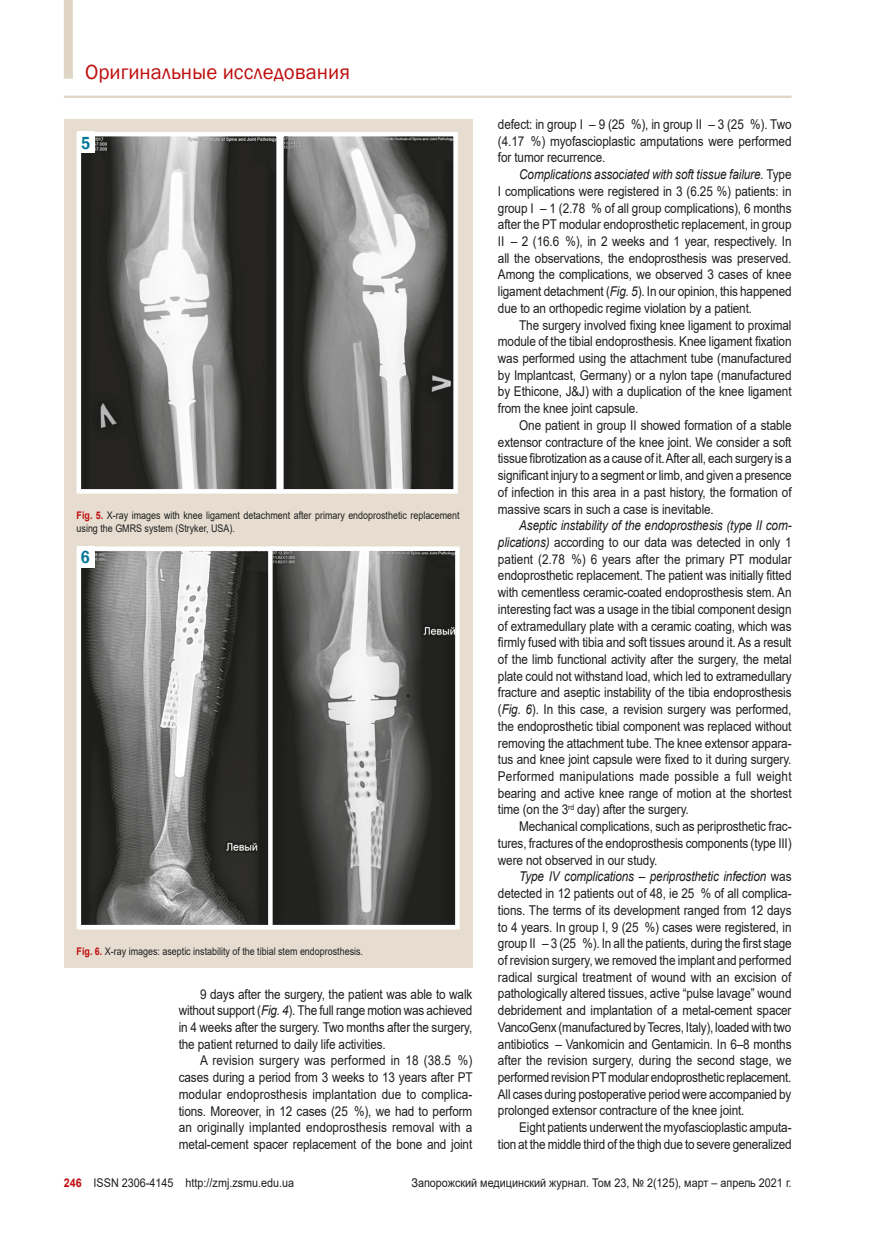
<style>
.page{position:relative;width:881px;height:1234px;background:#fff}
.page>*{position:absolute;margin:0;border:0;box-sizing:border-box;transform-origin:0 0}
.t1{font:21px "Franklin Gothic";color:#c00e0e}
.резюме_назв{font:600 18px "Franklin Gothic";color:#007796;scale:.85 1}
.tecst{font:13.5px/16.6px "Arial";letter-spacing:-.01em;color:#1d1d1b;text-align:justify;scale:.87 1}
.t2{font:12px "Arial";color:#1d1d1b;scale:.9 1}
.примечание{font:10.5px/12.6px "Arial";color:#1d1d1b;scale:.85 1}
.s1{font-weight:700;color:#c00e0e}
.s2{font-style:italic}
</style>
<div class="page">
<hr style="left:64px;top:96px;width:727px;height:2px;background:#dfd5c5">
<div style="left:64px;top:119px;width:408px;height:848px;background:#e6ddd0"></div>
<svg style="left:76px;top:131px;width:201px;height:363px;background:#717170"></svg>
<svg style="left:277px;top:132px;width:181px;height:362px;background:#818181"></svg>
<svg style="left:76px;top:546px;width:190px;height:384px;background:#6e6d6c"></svg>
<svg style="left:266px;top:546px;width:194px;height:384px;background:#6b6b6a"></svg>
<div style="left:77px;top:132px;width:18px;height:21px;background:#fff"></div>
<div style="left:77px;top:546px;width:17px;height:21px;background:#fff"></div>
<div style="left:64px;top:0;width:9px;height:79px;background:#dfd5c5"></div>
<h1 class="t1" style="left:85px;top:59px;width:266px">Оригинальные исследования</h1>
<p class="резюме_назв" style="left:81px;top:132px;width:12px">5</p>
<p class="примечание" style="left:77px;top:509px;width:452px"><span class="s1">Fig. 5.</span> X-ray images with knee ligament detachment after primary endoprosthetic replacement using the GMRS system (Stryker, USA).</p>
<p class="резюме_назв" style="left:81px;top:546px;width:12px">6</p>
<p class="примечание" style="left:77px;top:944px;width:338px"><span class="s1">Fig. 6.</span> X-ray images: aseptic instability of the tibial stem endoprosthesis.</p>
<p class="tecst" style="left:179px;top:985px;width:339px;text-indent:21px">9 days after the surgery, the patient was able to walk without support (<span class="s2">Fig. 4</span>). The full range motion was achieved in 4 weeks after the surgery. Two months after the surgery, the patient returned to daily life activities.</p>
<p class="tecst" style="left:179px;top:1051px;width:339px;text-indent:21px">A revision surgery was performed in 18 (38.5 %) cases during a period from 3 weeks to 13 years after PT modular endoprosthesis implantation due to complica&shy;tions. Moreover, in 12 cases (25 %), we had to perform an originally implanted endoprosthesis removal with a metal-cement spacer replacement of the bone and joint</p>
<p class="tecst" style="left:497px;top:116px;width:339px">defect: in group I – 9 (25 %), in group II – 3 (25 %). Two (4.17 %) myofascioplastic amputations were performed for tumor recurrence.</p>
<p class="tecst" style="left:497px;top:166px;width:339px;text-indent:21px"><span class="s2">Complications associated with soft tissue failure.</span> Type I complications were registered in 3 (6.25 %) patients: in group I – 1 (2.78 % of all group complications), 6 months after the PT modular endoprosthetic replacement, in group II – 2 (16.6 %), in 2 weeks and 1 year, respectively. In all the observations, the endoprosthesis was preserved.<br>Among the complications, we observed 3 cases of knee ligament detachment (<span class="s2">Fig. 5</span>). In our opinion, this happened due to an orthopedic regime violation by a patient.</p>
<p class="tecst" style="left:497px;top:316px;width:339px;text-indent:21px">The surgery involved fixing knee ligament to proximal module of the tibial endoprosthesis. Knee ligament fixation was performed using the attachment tube (manufactured by Implantcast, Germany) or a nylon tape (manufactured by Ethicone, J&amp;J) with a duplication of the knee ligament from the knee joint capsule.</p>
<p class="tecst" style="left:497px;top:416px;width:339px;text-indent:21px">One patient in group II showed formation of a stable extensor contracture of the knee joint. We consider a soft tissue fibrotization as a cause of it. After all, each surgery is a significant injury to a segment or limb, and given a presence of infection in this area in a past history, the formation of massive scars in such a case is inevitable.</p>
<p class="tecst" style="left:497px;top:517px;width:339px;text-indent:21px"><span class="s2">Aseptic instability of the endoprosthesis (type II com&shy;plications)</span> according to our data was detected in only 1 patient (2.78 %) 6 years after the primary PT modular endoprosthetic replacement. The patient was initially fitted with cementless ceramic-coated endoprosthesis stem. An interesting fact was a usage in the tibial component design of extramedullary plate with a ceramic coating, which was firmly fused with tibia and soft tissues around it. As a result of the limb functional activity after the surgery, the metal plate could not withstand load, which led to extramedullary fracture and aseptic instability of the tibia endoprosthesis (<span class="s2">Fig. 6</span>). In this case, a revision surgery was performed, the endoprosthetic tibial component was replaced without removing the attachment tube. The knee extensor appara&shy;tus and knee joint capsule were fixed to it during surgery.<br>Performed manipulations made possible a full weight bearing and active knee range of motion at the shortest time (on the 3<sup>rd</sup> day) after the surgery.</p>
<p class="tecst" style="left:497px;top:817px;width:339px;text-indent:21px">Mechanical complications, such as periprosthetic frac&shy;tures, fractures of the endoprosthesis components (type III) were not observed in our study.</p>
<p class="tecst" style="left:497px;top:868px;width:339px;text-indent:21px"><span class="s2">Type IV complications – periprosthetic infection</span> was detected in 12 patients out of 48, ie 25 % of all complica&shy;tions. The terms of its development ranged from 12 days to 4 years. In group I, 9 (25 %) cases were registered, in group II – 3 (25 %). In all the patients, during the first stage of revision surgery, we removed the implant and performed radical surgical treatment of wound with an excision of pathologically altered tissues, active “pulse lavage” wound debridement and implantation of a metal-cement spacer VancoGenx (manufactured by Tecres, Italy), loaded with two antibiotics – Vankomicin and Gentamicin. In 6–8 months after the revision surgery, during the second stage, we performed revision PT modular endoprosthetic replacement.<br>All cases during postoperative period were accompanied by prolonged extensor contracture of the knee joint.</p>
<p class="tecst" style="left:497px;top:1118px;width:339px;text-align:right">Eight patients underwent the myofascioplastic amputa&shy;tion at the middle third of the thigh due to severe generalized</p>
<p class="t2" style="left:64px;top:1174px;width:257px"><span class="s1">246</span> ISSN 2306-4145 http://zmj.zsmu.edu.ua</p>
<p class="t2" style="left:411px;top:1174px;width:423px">Запорожский медицинский журнал. Том 23, № 2(125), март – апрель 2021 г.</p>
</div>
